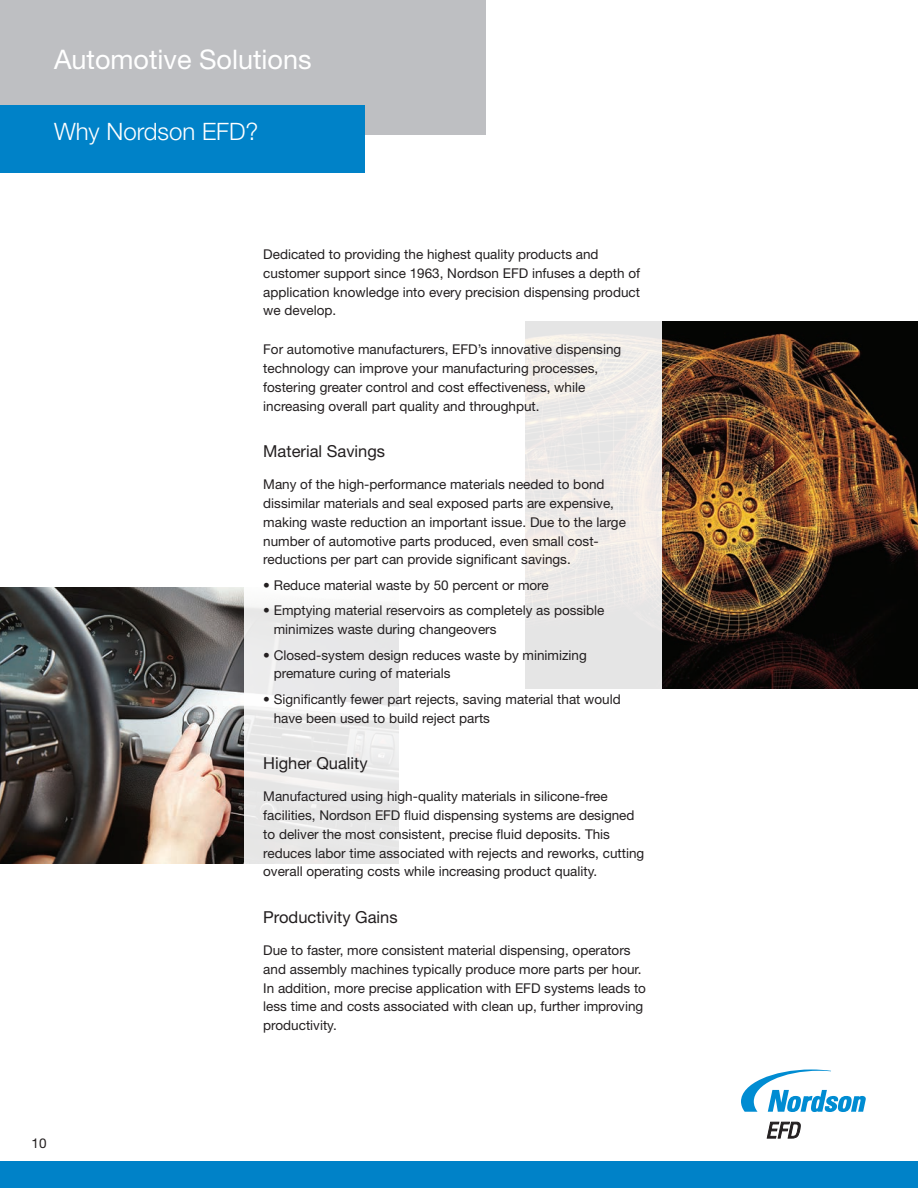
<style>
.page{position:relative;width:918px;height:1188px;background:#fff}
.page>*{position:absolute;margin:0;border:0;box-sizing:border-box;transform-origin:0 0}
.EFD-DataSheet-MainTi{font:27px "Helvetica Neue LT Std";color:#fff}
.EFD-DataSheet-MainTi-2{font:300 24px "Helvetica Neue LT Std";color:#fff}
.t1{font:16.5px "Helvetica Neue LT Std";color:#231f20}
.t2{font:13.5px/18.8px "Helvetica Neue LT Std";color:#231f20}
</style>
<div class="page">
<img style="left:0;top:587px;width:244px;height:277px">
<img style="left:662px;top:322px;width:256px;height:366px">
<svg style="left:244px;top:321px;width:418px;height:543px"></svg>
<div style="left:0;top:0;width:486px;height:135px;background:#bebfc2"></div>
<div style="left:0;top:105px;width:364px;height:67px;background:#0082c8"></div>
<div style="left:0;top:1161px;width:918px;height:27px;background:#0082c8"></div>
<svg style="left:767px;top:1122px;width:34px;height:16px"></svg>
<svg style="left:741px;top:1070px;width:125px;height:42px"></svg>
<p class="EFD-DataSheet-MainTi" style="left:54px;top:43px;width:259px">Automotive Solutions</p>
<p class="EFD-DataSheet-MainTi-2" style="left:54px;top:117px;width:206px">Why Nordson EFD?</p>
<p class="t2" style="left:32px;top:1134px;width:17px">10</p>
<p class="t2" style="left:263px;top:245px;width:378px">Dedicated to providing the highest quality products and customer support since 1963, Nordson EFD infuses a depth of application knowledge into every precision dispensing product we develop.</p>
<p class="t2" style="left:263px;top:340px;width:360px">For automotive manufacturers, EFD’s innovative dispensing technology can improve your manufacturing processes, fostering greater control and cost effectiveness, while increasing overall part quality and throughput.</p>
<p class="t1" style="left:263px;top:441px;width:123px">Material Savings</p>
<p class="t2" style="left:263px;top:475px;width:364px">Many of the high-performance materials needed to bond dissimilar materials and seal exposed parts are expensive, making waste reduction an important issue. Due to the large number of automotive parts produced, even small cost&shy;reductions per part can provide significant savings.</p>
<p class="t2" style="left:263px;top:576px;width:287px">• Reduce material waste by 50 percent or more</p>
<p class="t2" style="left:274px;top:601px;width:332px;text-indent:-11px">• Emptying material reservoirs as completely as possible minimizes waste during changeovers</p>
<p class="t2" style="left:274px;top:645px;width:315px;text-indent:-11px">• Closed-system design reduces waste by minimizing premature curing of materials</p>
<p class="t2" style="left:274px;top:690px;width:349px;text-indent:-11px">• Significantly fewer part rejects, saving material that would have been used to build reject parts</p>
<p class="t1" style="left:263px;top:753px;width:106px">Higher Quality</p>
<p class="t2" style="left:263px;top:787px;width:383px">Manufactured using high-quality materials in silicone-free facilities, Nordson EFD fluid dispensing systems are designed to deliver the most consistent, precise fluid deposits. This reduces labor time associated with rejects and reworks, cutting overall operating costs while increasing product quality.</p>
<p class="t1" style="left:263px;top:907px;width:136px">Productivity Gains</p>
<p class="t2" style="left:263px;top:941px;width:384px">Due to faster, more consistent material dispensing, operators and assembly machines typically produce more parts per hour.<br>In addition, more precise application with EFD systems leads to less time and costs associated with clean up, further improving productivity.</p>
</div>
